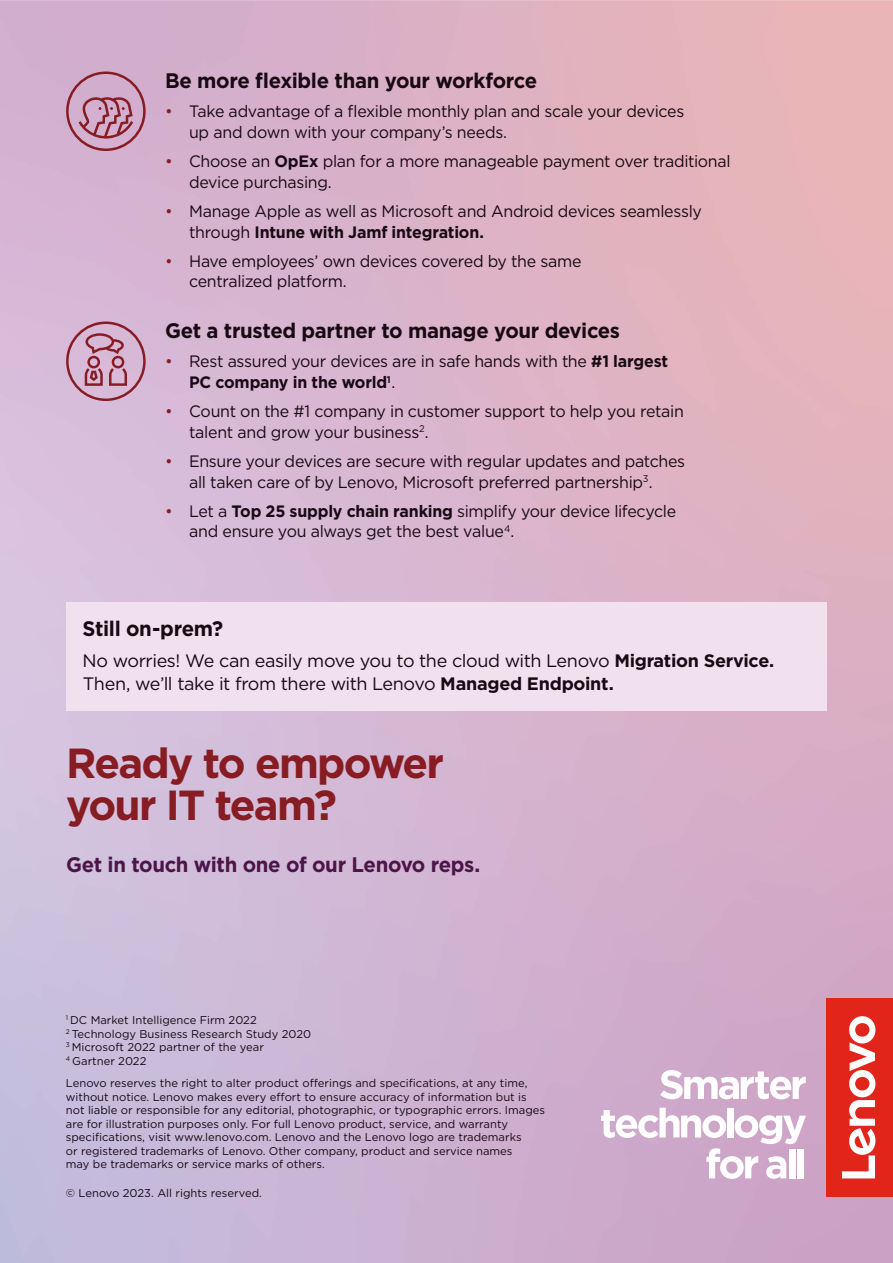
<style>
.page{position:relative;width:893px;height:1263px;background:#fff}
.page>*{position:absolute;margin:0;border:0;box-sizing:border-box;transform-origin:0 0}
.t1{font:700 42px/42px "Gotham";letter-spacing:-.04em;color:#871c23}
.t2{font:700 21px "Gotham";letter-spacing:-.02em;color:#180913}
.t3{font:700 21px "Gotham";letter-spacing:-.02em;color:#4d144a}
.t4{font:18px/22.5px "Gotham";letter-spacing:-.03em;color:#180913}
.t5{font:16.5px/20.7px "Gotham";letter-spacing:-.02em;color:#180913}
.t6{font:11.25px/13.5px "Gotham";color:#180913}
.s1{color:#871c23}
.s2{font-weight:700}
</style>
<div class="page">
<img style="left:0;top:0;width:893px;height:1263px">
<svg style="left:660px;top:1070px;width:146px;height:29px"></svg>
<svg style="left:601px;top:1108px;width:205px;height:71px"></svg>
<div style="left:789px;top:1149px;width:6px;height:29px;background:#fff"></div>
<div style="left:798px;top:1149px;width:6px;height:29px;background:#fff"></div>
<div style="left:827px;top:998px;width:66px;height:199px;background:#e1251b"></div>
<svg style="left:842px;top:1016px;width:33px;height:162px"></svg>
<svg style="left:66px;top:321px;width:80px;height:80px;background:#c699b3"></svg>
<div style="left:66px;top:602px;width:761px;height:109px;background:#f1e1ee"></div>
<svg style="left:66px;top:71px;width:80px;height:80px;background:#c390ac"></svg>
<p class="t2" style="left:165px;top:67px;width:374px">Be more flexible than your workforce</p>
<p class="t5" style="left:189px;top:101px;width:497px;text-indent:-24px"><span class="s1">•</span> Take advantage of a flexible monthly plan and scale your devices up and down with your company’s needs.</p>
<p class="t5" style="left:189px;top:151px;width:543px;text-indent:-24px"><span class="s1">•</span> Choose an <span class="s2">OpEx</span> plan for a more manageable payment over traditional device purchasing.</p>
<p class="t5" style="left:189px;top:200px;width:514px;text-indent:-24px"><span class="s1">•</span> Manage Apple as well as Microsoft and Android devices seamlessly through <span class="s2">Intune with Jamf integration.</span></p>
<p class="t5" style="left:189px;top:250px;width:394px;text-indent:-24px"><span class="s1">•</span> Have employees’ own devices covered by the same centralized platform.</p>
<p class="t2" style="left:165px;top:317px;width:457px">Get a trusted partner to manage your devices</p>
<p class="t5" style="left:189px;top:351px;width:481px;text-indent:-24px"><span class="s1">•</span> Rest assured your devices are in safe hands with the <span class="s2">#1 largest<br>PC company in the world</span><sup>1</sup>.</p>
<p class="t5" style="left:189px;top:401px;width:496px;text-indent:-24px"><span class="s1">•</span> Count on the #1 company in customer support to help you retain talent and grow your business<sup>2</sup>.</p>
<p class="t5" style="left:165px;top:450px;width:522px;text-align:center"><span class="s1">•</span> Ensure your devices are secure with regular updates and patches all taken care of by Lenovo, Microsoft preferred partnership<sup>3</sup>.</p>
<p class="t5" style="left:189px;top:500px;width:489px;text-indent:-24px"><span class="s1">•</span> Let a <span class="s2">Top 25 supply chain ranking</span> simplify your device lifecycle and ensure you always get the best value<sup>4</sup>.</p>
<p class="t2" style="left:83px;top:615px;width:142px">Still on-prem?</p>
<p class="t4" style="left:83px;top:649px;width:693px">No worries! We can easily move you to the cloud with Lenovo <span class="s2">Migration Service.<br></span>Then, we’ll take it from there with Lenovo <span class="s2">Managed Endpoint.</span></p>
<h1 class="t1" style="left:66px;top:742px;width:380px">Ready to empower your IT team?</h1>
<p class="t3" style="left:66px;top:851px;width:416px">Get in touch with one of our Lenovo reps.</p>
<p class="t6" style="left:66px;top:1013px;width:247px"><sup>1</sup> DC Market Intelligence Firm 2022<br><sup>2</sup> Technology Business Research Study 2020<br><sup>3</sup> Microsoft 2022 partner of the year<br><sup>4</sup> Gartner 2022</p>
<p class="t6" style="left:66px;top:1076px;width:481px">Lenovo reserves the right to alter product offerings and specifications, at any time, without notice. Lenovo makes every effort to ensure accuracy of information but is not liable or responsible for any editorial, photographic, or typographic errors. Images are for illustration purposes only. For full Lenovo product, service, and warranty specifications, visit www.lenovo.com. Lenovo and the Lenovo logo are trademarks<br>or registered trademarks of Lenovo. Other company, product and service names<br>may be trademarks or service marks of others.</p>
<p class="t6" style="left:66px;top:1186px;width:197px">© Lenovo 2023. All rights reserved.</p>
</div>
